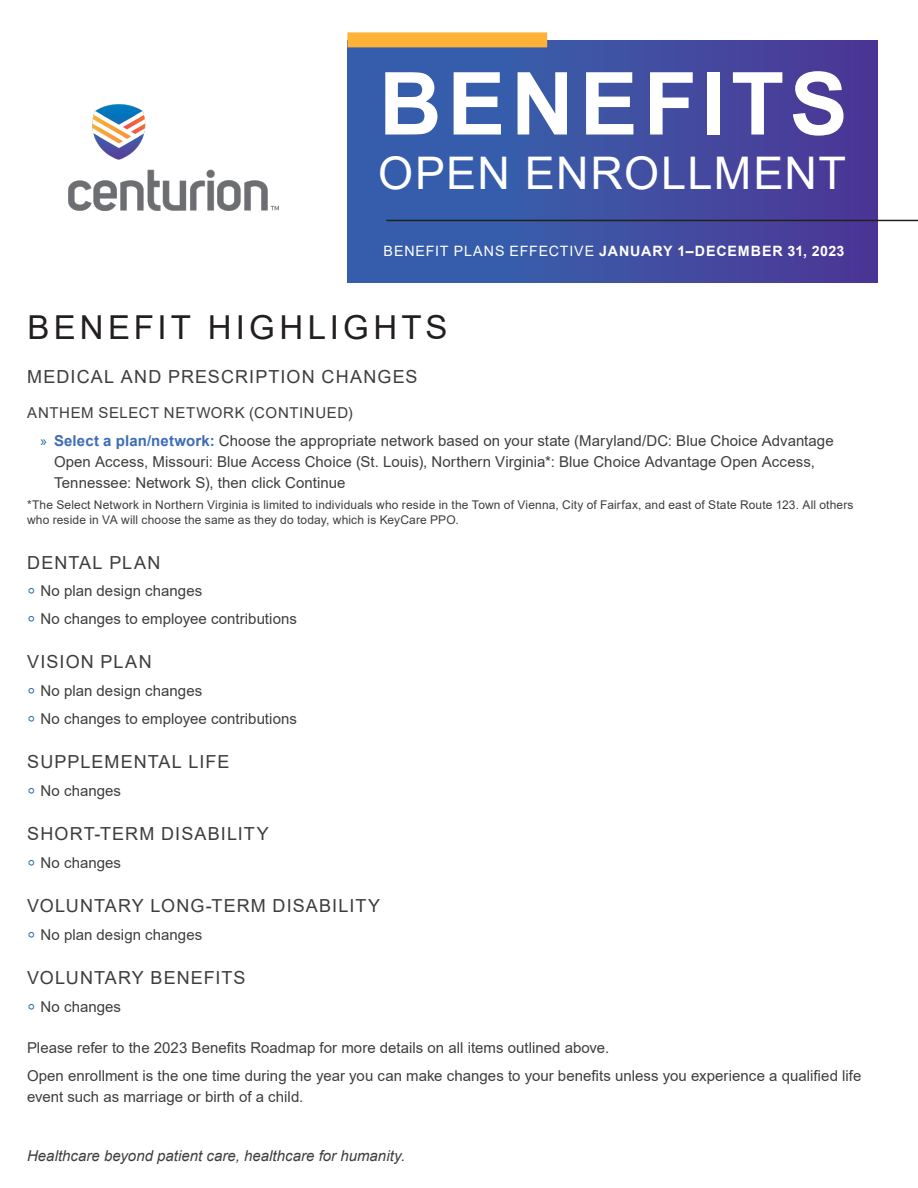
<style>
.page{position:relative;width:918px;height:1188px;background:#fff}
.page>*{position:absolute;margin:0;border:0;box-sizing:border-box;transform-origin:0 0}
.Body_Copy{font:700 87px "Arial";letter-spacing:.065em;color:#fff}
.Body_Copy-2{font:45px "Arial";letter-spacing:.03em;color:#fff}
.t1{font:33px "Arial";letter-spacing:.125em;color:#231f20}
.Subhead{font:18px "Arial";letter-spacing:.06em;color:#3e3e3f}
.Bullets{font:15px/21px "Arial";letter-spacing:.005em;color:#3e3e3f}
.Bullets-2{font:italic 15px "Arial";color:#3e3e3f}
.Bullets-3{font:15px "Arial";letter-spacing:.04em;color:#3e3e3f}
.t2{font:700 14.25px "Arial";letter-spacing:.055em;color:#fff}
.Bullets-4{font:12px/15px "Arial";letter-spacing:.01em;color:#3e3e3f}
.s1{font-weight:400}
.s2{font-family:"Myriad Pro";color:#145ead}
.s3{font-weight:700;color:#3e6db5}
.s4{font-family:"Noto Sans";color:#145ead}
</style>
<div class="page">
<img style="left:69px;top:104px;width:210px;height:106px">
<div style="left:347px;top:40px;width:531px;height:242px;background:linear-gradient(to right,#3266af,#4c3996)"></div>
<div style="left:347px;top:32px;width:200px;height:15px;background:#ffb238"></div>
<hr style="left:386px;top:220px;width:532px;height:1px;background:#231f20">
<p class="Body_Copy" style="left:379px;top:43px;width:470px">BENEFITS</p>
<p class="Body_Copy-2" style="left:378px;top:142px;width:469px">OPEN ENROLLMENT</p>
<p class="t2" style="left:384px;top:241px;width:462px"><span class="s1">BENEFIT PLANS EFFECTIVE</span> JANUARY 1–DECEMBER 31, 2023</p>
<p class="t1" style="left:28px;top:305px;width:422px">BENEFIT HIGHLIGHTS</p>
<p class="Subhead" style="left:27px;top:365px;width:392px">MEDICAL AND PRESCRIPTION CHANGES</p>
<p class="Bullets-3" style="left:27px;top:402px;width:327px">ANTHEM SELECT NETWORK (CONTINUED)</p>
<p class="Bullets" style="left:54px;top:430px;width:781px;text-indent:-14px"><span class="s2">»</span> <span class="s3">Select a plan/network:</span> Choose the appropriate network based on your state (Maryland/DC: Blue Choice Advantage<br>Open Access, Missouri: Blue Access Choice (St. Louis), Northern Virginia*: Blue Choice Advantage Open Access,<br>Tennessee: Network S), then click Continue</p>
<p class="Bullets-4" style="left:27px;top:498px;width:828px">*The Select Network in Northern Virginia is limited to individuals who reside in the Town of Vienna, City of Fairfax, and east of State Route 123. All others who reside in VA will choose the same as they do today, which is KeyCare PPO.</p>
<p class="Subhead" style="left:27px;top:550px;width:135px">DENTAL PLAN</p>
<p class="Bullets" style="left:27px;top:581px;width:177px"><span class="s4">⸰</span> No plan design changes</p>
<p class="Bullets" style="left:27px;top:608px;width:271px"><span class="s4">⸰</span> No changes to employee contributions</p>
<p class="Subhead" style="left:27px;top:650px;width:126px">VISION PLAN</p>
<p class="Bullets" style="left:27px;top:680px;width:177px"><span class="s4">⸰</span> No plan design changes</p>
<p class="Bullets" style="left:27px;top:708px;width:271px"><span class="s4">⸰</span> No changes to employee contributions</p>
<p class="Subhead" style="left:27px;top:749px;width:204px">SUPPLEMENTAL LIFE</p>
<p class="Bullets" style="left:27px;top:780px;width:96px"><span class="s4">⸰</span> No changes</p>
<p class="Subhead" style="left:27px;top:821px;width:243px">SHORT-TERM DISABILITY</p>
<p class="Bullets" style="left:27px;top:852px;width:96px"><span class="s4">⸰</span> No changes</p>
<p class="Subhead" style="left:27px;top:893px;width:354px">VOLUNTARY LONG-TERM DISABILITY</p>
<p class="Bullets" style="left:27px;top:924px;width:177px"><span class="s4">⸰</span> No plan design changes</p>
<p class="Subhead" style="left:27px;top:965px;width:220px">VOLUNTARY BENEFITS</p>
<p class="Bullets" style="left:27px;top:996px;width:96px"><span class="s4">⸰</span> No changes</p>
<p class="Bullets" style="left:27px;top:1037px;width:584px">Please refer to the 2023 Benefits Roadmap for more details on all items outlined above.</p>
<p class="Bullets" style="left:27px;top:1065px;width:836px">Open enrollment is the one time during the year you can make changes to your benefits unless you experience a qualified life event such as marriage or birth of a child.</p>
<p class="Bullets-2" style="left:27px;top:1146px;width:380px">Healthcare beyond patient care, healthcare for humanity.</p>
</div>
